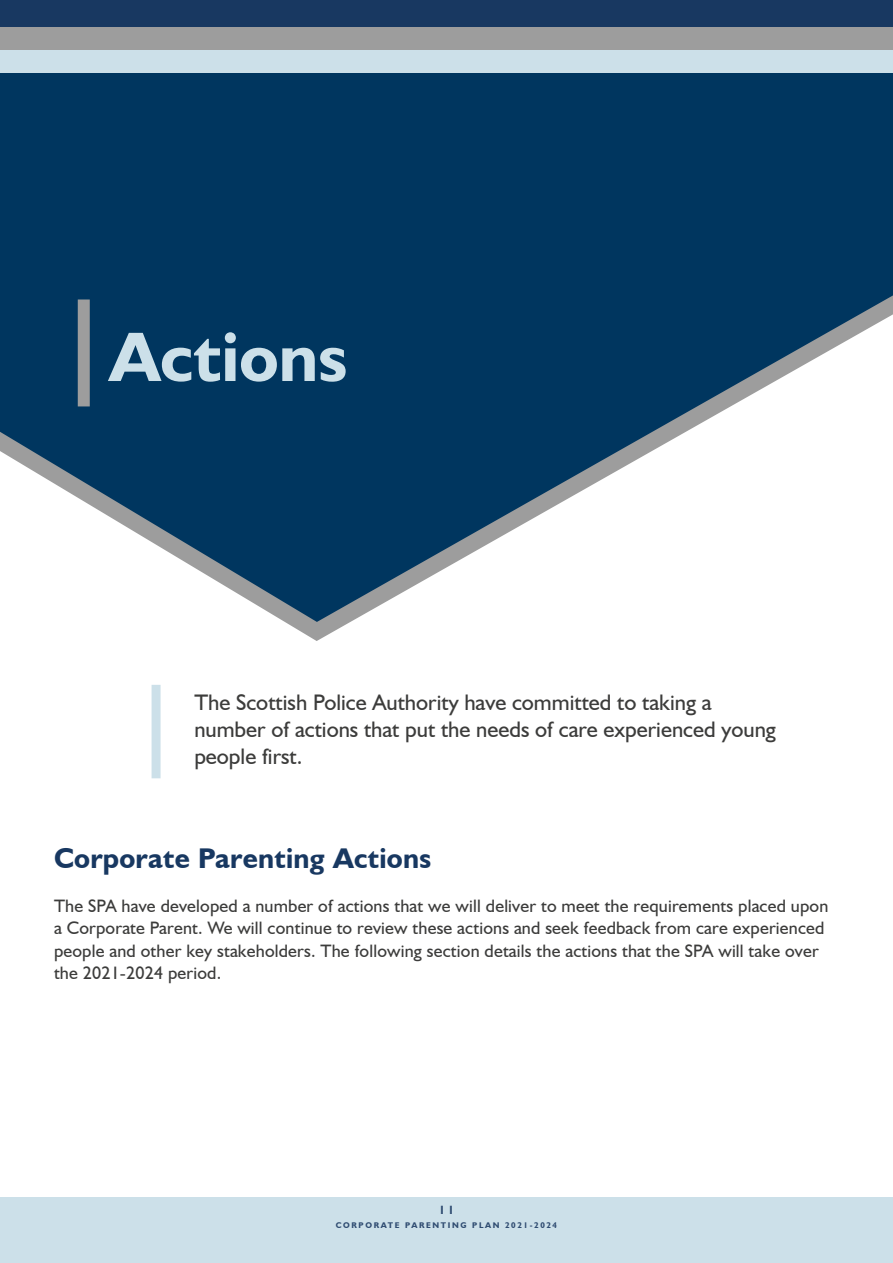
<style>
.page{position:relative;width:893px;height:1263px;background:#fff}
.page>*{position:absolute;margin:0;border:0;box-sizing:border-box;transform-origin:0 0}
.Heading_1tab{font:700 70.5px "Humanist 521 BT";color:#cce0e9}
.Heading_2{font:700 28.5px "Humanist 521 BT";letter-spacing:.01em;color:#183861}
.Body_line_L2{font:22.5px/27px "Humanist 521 BT";color:#3c3c3b}
.Body{font:18px/22.5px "Humanist 521 BT";letter-spacing:.01em;color:#3c3c3b}
.t1{font:700 12px "Humanist 521 BT";color:#2f4c71}
.t2{font:700 8.25px "Humanist 521 BT";letter-spacing:.2em;color:#2f4c71}
</style>
<div class="page">
<svg style="left:0;top:73px;width:893px;height:568px"></svg>
<div style="left:0;top:1197px;width:893px;height:66px;background:#cce0e9"></div>
<div style="left:0;top:0;width:893px;height:27px;background:#183861"></div>
<div style="left:0;top:27px;width:893px;height:23px;background:#9d9d9d"></div>
<div style="left:0;top:50px;width:893px;height:23px;background:#cce0e9"></div>
<div style="left:78px;top:299px;width:12px;height:107px;background:#9d9d9d"></div>
<div style="left:152px;top:685px;width:9px;height:93px;background:#cce0e9"></div>
<h1 class="Heading_1tab" style="left:109px;top:313px;width:240px">Actions</h1>
<p class="Body_line_L2" style="left:194px;top:689px;width:583px">The Scottish Police Authority have committed to taking a number of actions that put the needs of care experienced young people first.</p>
<h2 class="Heading_2" style="left:54px;top:840px;width:379px">Corporate Parenting Actions</h2>
<p class="Body" style="left:54px;top:894px;width:776px">The SPA have developed a number of actions that we will deliver to meet the requirements placed upon a Corporate Parent. We will continue to review these actions and seek feedback from care experienced people and other key stakeholders. The following section details the actions that the SPA will take over the 2021-2024 period.</p>
<p class="t1" style="left:439px;top:1202px;width:17px">11</p>
<p class="t2" style="left:336px;top:1220px;width:223px">CORPORATE PARENTING PLAN 2021-2024</p>
</div>
